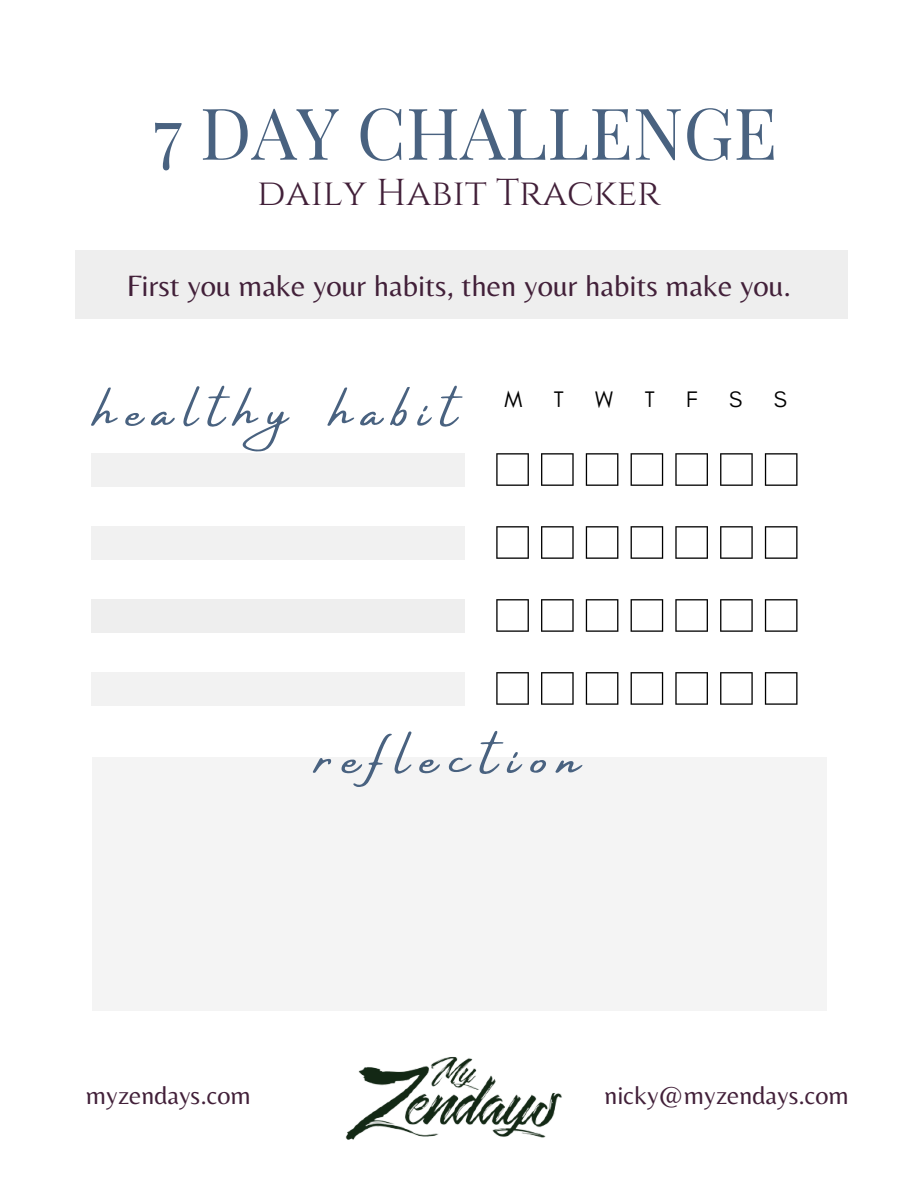
<style>
.page{position:relative;width:918px;height:1188px;background:#fff}
.page>*{position:absolute;margin:0;border:0;box-sizing:border-box;transform-origin:0 0}
.t1{font:71.55px "Playfair Display";color:#496280}
.t2{font:60.45px "Amsterdam Four";letter-spacing:.19em;color:#496280}
.t3{font:57.45px "Amsterdam Four";letter-spacing:.19em;color:#496280}
.t4{font:37.35px "Cinzel";color:#422039}
.t5{font:30.6px "Belleza";color:#422039}
.t6{font:26.1px "Belleza";color:#422039}
.t7{font:22.8px "Glacial Indifference";color:#000}
</style>
<div class="page">
<div style="left:92px;top:757px;width:734px;height:254px;background:#f4f4f4"></div>
<div style="left:92px;top:453px;width:373px;height:33px;background:#f1f1f1"></div>
<div style="left:92px;top:526px;width:373px;height:33px;background:#f1f1f1"></div>
<div style="left:92px;top:599px;width:373px;height:33px;background:#eee"></div>
<div style="left:92px;top:672px;width:373px;height:33px;background:#f2f2f2"></div>
<svg style="left:496px;top:453px;width:33px;height:33px"></svg>
<svg style="left:541px;top:453px;width:33px;height:33px"></svg>
<svg style="left:586px;top:453px;width:32px;height:33px"></svg>
<svg style="left:631px;top:453px;width:32px;height:33px"></svg>
<svg style="left:675px;top:453px;width:33px;height:33px"></svg>
<svg style="left:720px;top:453px;width:33px;height:33px"></svg>
<svg style="left:765px;top:453px;width:33px;height:33px"></svg>
<svg style="left:496px;top:526px;width:33px;height:33px"></svg>
<svg style="left:541px;top:526px;width:33px;height:33px"></svg>
<svg style="left:586px;top:526px;width:32px;height:33px"></svg>
<svg style="left:631px;top:526px;width:32px;height:33px"></svg>
<svg style="left:675px;top:526px;width:33px;height:33px"></svg>
<svg style="left:720px;top:526px;width:33px;height:33px"></svg>
<svg style="left:765px;top:526px;width:33px;height:33px"></svg>
<svg style="left:496px;top:599px;width:33px;height:33px"></svg>
<svg style="left:541px;top:599px;width:33px;height:33px"></svg>
<svg style="left:586px;top:599px;width:32px;height:33px"></svg>
<svg style="left:631px;top:599px;width:32px;height:33px"></svg>
<svg style="left:675px;top:599px;width:33px;height:33px"></svg>
<svg style="left:720px;top:599px;width:33px;height:33px"></svg>
<svg style="left:765px;top:599px;width:33px;height:33px"></svg>
<svg style="left:496px;top:672px;width:33px;height:33px"></svg>
<svg style="left:541px;top:672px;width:33px;height:33px"></svg>
<svg style="left:586px;top:672px;width:32px;height:33px"></svg>
<svg style="left:631px;top:672px;width:32px;height:33px"></svg>
<svg style="left:675px;top:672px;width:33px;height:33px"></svg>
<svg style="left:720px;top:672px;width:33px;height:33px"></svg>
<svg style="left:765px;top:672px;width:33px;height:33px"></svg>
<div style="left:76px;top:250px;width:772px;height:69px;background:#eee"></div>
<img style="left:345px;top:1057px;width:217px;height:83px">
<p class="t1" style="left:153px;top:82px;width:626px">7 DAY CHALLENGE</p>
<p class="t4" style="left:257px;top:169px;width:405px">daily Habit Tracker</p>
<p class="t5" style="left:127px;top:268px;width:666px">First you make your habits, then your habits make you.</p>
<h3 class="t3" style="left:95px;top:379px;width:364px">healthy habit</h3>
<h4 class="t7" style="left:504px;top:385px;width:19px">M</h4>
<h4 class="t7" style="left:554px;top:385px;width:12px">T</h4>
<h4 class="t7" style="left:595px;top:385px;width:19px">W</h4>
<h4 class="t7" style="left:645px;top:385px;width:12px">T</h4>
<h4 class="t7" style="left:686px;top:385px;width:13px">F</h4>
<h4 class="t7" style="left:729px;top:385px;width:15px">S</h4>
<h4 class="t7" style="left:774px;top:385px;width:15px">S</h4>
<h2 class="t2" style="left:317px;top:723px;width:265px">reflection</h2>
<p class="t6" style="left:86px;top:1080px;width:166px">myzendays.com</p>
<p class="t6" style="left:605px;top:1080px;width:246px">nicky@myzendays.com</p>
</div>
